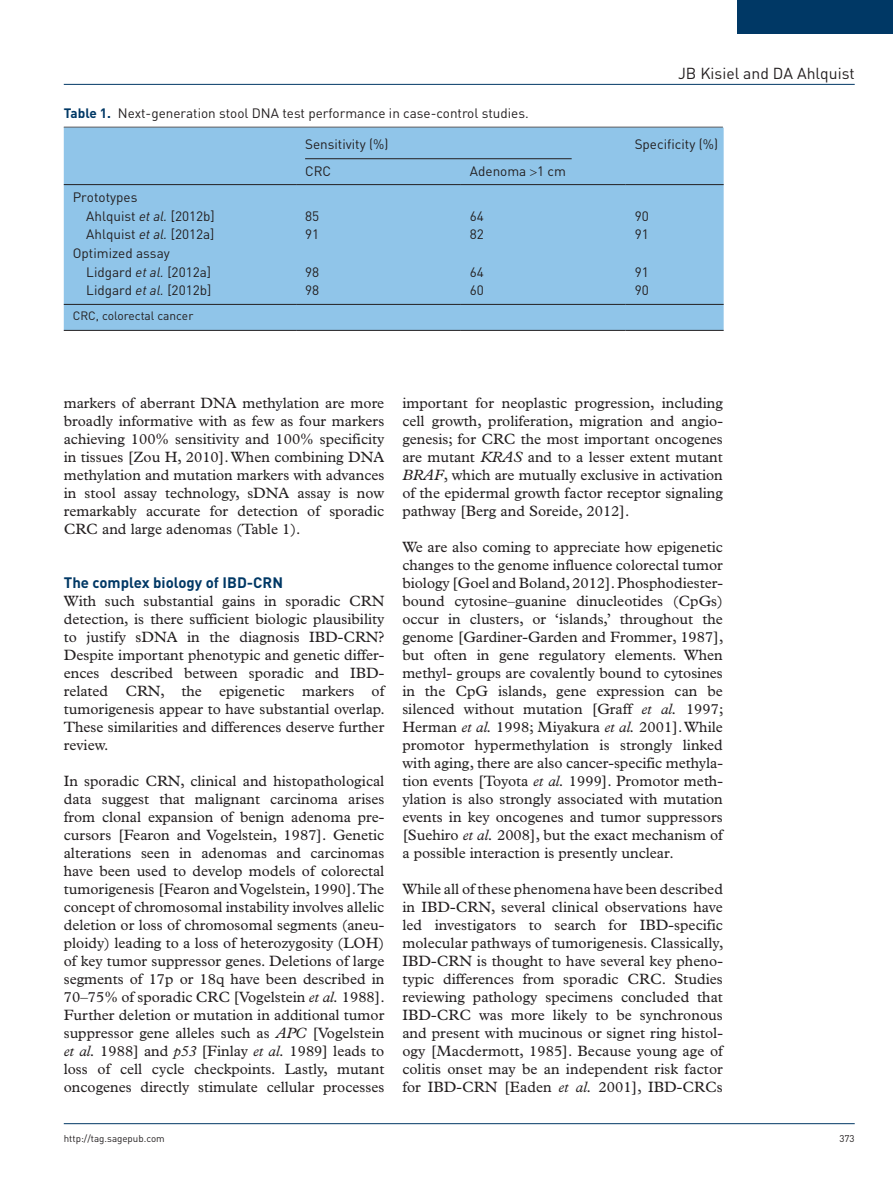
<style>
.page{position:relative;width:893px;height:1191px;background:#fff}
.page>*{position:absolute;margin:0;border:0;box-sizing:border-box;transform-origin:0 0}
.RRH{font:15.75px "DIN";color:#231f20}
.Text-Indent{font:15px/18px "Plantin Std";color:#231f20;text-align:justify}
.Text{font:15px/18px "Plantin Std";color:#231f20;text-align:justify}
.SEC-A{font:700 15px "DIN";color:#003865}
.TT{font:13.5px "DIN";color:#231f20}
.TN{font:13.5px "DIN";color:#231f20}
.CH{font:13.5px "DIN";color:#231f20}
.SO{font:12px "DIN";color:#231f20}
.RRH_R{font:9.75px "DIN";color:#231f20}
.s1{font-weight:700;color:#003865}
.s2{font-style:italic}
</style>
<div class="page">
<hr style="left:64px;top:84px;width:791px;height:1px;background:#003865">
<hr style="left:64px;top:1123px;width:791px;height:1px;background:#003865">
<div style="left:738px;top:0;width:155px;height:34px;background:#003865"></div>
<hr style="left:64px;top:127px;width:659px;height:1px;background:#231f20">
<div style="left:64px;top:128px;width:660px;height:202px;background:#90c5e9"></div>
<hr style="left:64px;top:304px;width:232px;height:1px;background:#231f20">
<hr style="left:64px;top:330px;width:232px;height:1px;background:#231f20">
<hr style="left:296px;top:304px;width:165px;height:1px;background:#231f20">
<hr style="left:296px;top:330px;width:165px;height:1px;background:#231f20">
<hr style="left:461px;top:304px;width:165px;height:1px;background:#231f20">
<hr style="left:461px;top:330px;width:165px;height:1px;background:#231f20">
<hr style="left:626px;top:304px;width:98px;height:1px;background:#231f20">
<hr style="left:626px;top:330px;width:98px;height:1px;background:#231f20">
<hr style="left:64px;top:184px;width:232px;height:1px;background:#231f20">
<hr style="left:296px;top:184px;width:165px;height:1px;background:#231f20">
<hr style="left:461px;top:184px;width:165px;height:1px;background:#231f20">
<hr style="left:626px;top:184px;width:98px;height:1px;background:#231f20">
<hr style="left:305px;top:158px;width:267px;height:1px;background:#231f20">
<svg style="left:530px;top:169px;width:7px;height:7px"></svg>
<p class="RRH" style="left:678px;top:63px;width:178px">JB Kisiel and DA Ahlquist</p>
<p class="TN" style="left:64px;top:105px;width:466px"><span class="s1">Table 1.</span> Next-generation stool DNA test performance in case-control studies.</p>
<p class="CH" style="left:305px;top:136px;width:85px">Sensitivity (%)</p>
<p class="CH" style="left:635px;top:136px;width:85px">Specificity (%)</p>
<p class="TT" style="left:305px;top:162px;width:28px">CRC</p>
<p class="TT" style="left:470px;top:162px;width:98px">Adenoma 1 cm</p>
<p class="TT" style="left:73px;top:189px;width:66px">Prototypes</p>
<p class="TT" style="left:86px;top:207px;width:130px">Ahlquist <span class="s2">et al.</span> [2012b]</p>
<p class="TT" style="left:305px;top:207px;width:16px">85</p>
<p class="TT" style="left:470px;top:207px;width:16px">64</p>
<p class="TT" style="left:635px;top:207px;width:16px">90</p>
<p class="TT" style="left:86px;top:226px;width:130px">Ahlquist <span class="s2">et al.</span> [2012a]</p>
<p class="TT" style="left:305px;top:226px;width:16px">91</p>
<p class="TT" style="left:470px;top:226px;width:16px">82</p>
<p class="TT" style="left:635px;top:226px;width:16px">91</p>
<p class="TT" style="left:73px;top:245px;width:99px">Optimized assay</p>
<p class="TT" style="left:86px;top:264px;width:126px">Lidgard <span class="s2">et al.</span> [2012a]</p>
<p class="TT" style="left:305px;top:264px;width:16px">98</p>
<p class="TT" style="left:470px;top:264px;width:16px">64</p>
<p class="TT" style="left:635px;top:264px;width:16px">91</p>
<p class="TT" style="left:86px;top:282px;width:127px">Lidgard <span class="s2">et al.</span> [2012b]</p>
<p class="TT" style="left:305px;top:282px;width:16px">98</p>
<p class="TT" style="left:470px;top:282px;width:16px">60</p>
<p class="TT" style="left:635px;top:282px;width:16px">90</p>
<p class="SO" style="left:73px;top:308px;width:122px">CRC, colorectal cancer</p>
<p class="Text-Indent" style="left:64px;top:394px;width:322px">markers of aberrant DNA methylation are more broadly informative with as few as four markers achieving 100% sensitivity and 100% specificity in tissues [Zou H, 2010]. When combining DNA methylation and mutation markers with advances in stool assay technology, sDNA assay is now remarkably accurate for detection of sporadic CRC and large adenomas (Table 1).</p>
<p class="SEC-A" style="left:64px;top:573px;width:221px">The complex biology of IBD-CRN</p>
<p class="Text" style="left:64px;top:592px;width:323px">With such substantial gains in sporadic CRN detection, is there sufficient biologic plausibility to justify sDNA in the diagnosis IBD-CRN?<br>Despite important phenotypic and genetic differ&shy;ences described between sporadic and IBD&shy;related CRN, the epigenetic markers of tumorigenesis appear to have substantial overlap.<br>These similarities and differences deserve further review.</p>
<p class="Text-Indent" style="left:64px;top:772px;width:323px">In sporadic CRN, clinical and histopathological data suggest that malignant carcinoma arises from clonal expansion of benign adenoma pre&shy;cursors [Fearon and Vogelstein, 1987]. Genetic alterations seen in adenomas and carcinomas have been used to develop models of colorectal tumorigenesis [Fearon and Vogelstein, 1990]. The concept of chromosomal instability involves allelic deletion or loss of chromosomal segments (aneu&shy;ploidy) leading to a loss of heterozygosity (LOH) of key tumor suppressor genes. Deletions of large segments of 17p or 18q have been described in 70–75% of sporadic CRC [Vogelstein <span class="s2">et al.</span> 1988].<br>Further deletion or mutation in additional tumor suppressor gene alleles such as <span class="s2">APC</span> [Vogelstein <span class="s2">et al.</span> 1988] and <span class="s2">p53</span> [Finlay <span class="s2">et al.</span> 1989] leads to loss of cell cycle checkpoints. Lastly, mutant oncogenes directly stimulate cellular processes</p>
<p class="Text-Indent" style="left:402px;top:394px;width:322px">important for neoplastic progression, including cell growth, proliferation, migration and angio&shy;genesis; for CRC the most important oncogenes are mutant <span class="s2">KRAS</span> and to a lesser extent mutant <span class="s2">BRAF</span>, which are mutually exclusive in activation of the epidermal growth factor receptor signaling pathway [Berg and Soreide, 2012].</p>
<p class="Text-Indent" style="left:402px;top:538px;width:323px">We are also coming to appreciate how epigenetic changes to the genome influence colorectal tumor biology [Goel and Boland, 2012]. Phosphodiester&shy;bound cytosine–guanine dinucleotides (CpGs) occur in clusters, or ‘islands,’ throughout the genome [Gardiner-Garden and Frommer, 1987], but often in gene regulatory elements. When methyl- groups are covalently bound to cytosines in the CpG islands, gene expression can be silenced without mutation [Graff <span class="s2">et al.</span> 1997; Herman <span class="s2">et al.</span> 1998; Miyakura <span class="s2">et al.</span> 2001]. While promotor hypermethylation is strongly linked with aging, there are also cancer-specific methyla&shy;tion events [Toyota <span class="s2">et al.</span> 1999]. Promotor meth&shy;ylation is also strongly associated with mutation events in key oncogenes and tumor suppressors [Suehiro <span class="s2">et al.</span> 2008], but the exact mechanism of a possible interaction is presently unclear.</p>
<p class="Text-Indent" style="left:402px;top:880px;width:323px">While all of these phenomena have been described in IBD-CRN, several clinical observations have led investigators to search for IBD-specific molecular pathways of tumorigenesis. Classically, IBD-CRN is thought to have several key pheno&shy;typic differences from sporadic CRC. Studies reviewing pathology specimens concluded that IBD-CRC was more likely to be synchronous and present with mucinous or signet ring histol&shy;ogy [Macdermott, 1985]. Because young age of colitis onset may be an independent risk factor for IBD-CRN [Eaden <span class="s2">et al.</span> 2001], IBD-CRCs</p>
<p class="RRH_R" style="left:64px;top:1132px;width:103px">http://tag.sagepub.com</p>
<p class="RRH_R" style="left:839px;top:1132px;width:17px">373</p>
</div>
